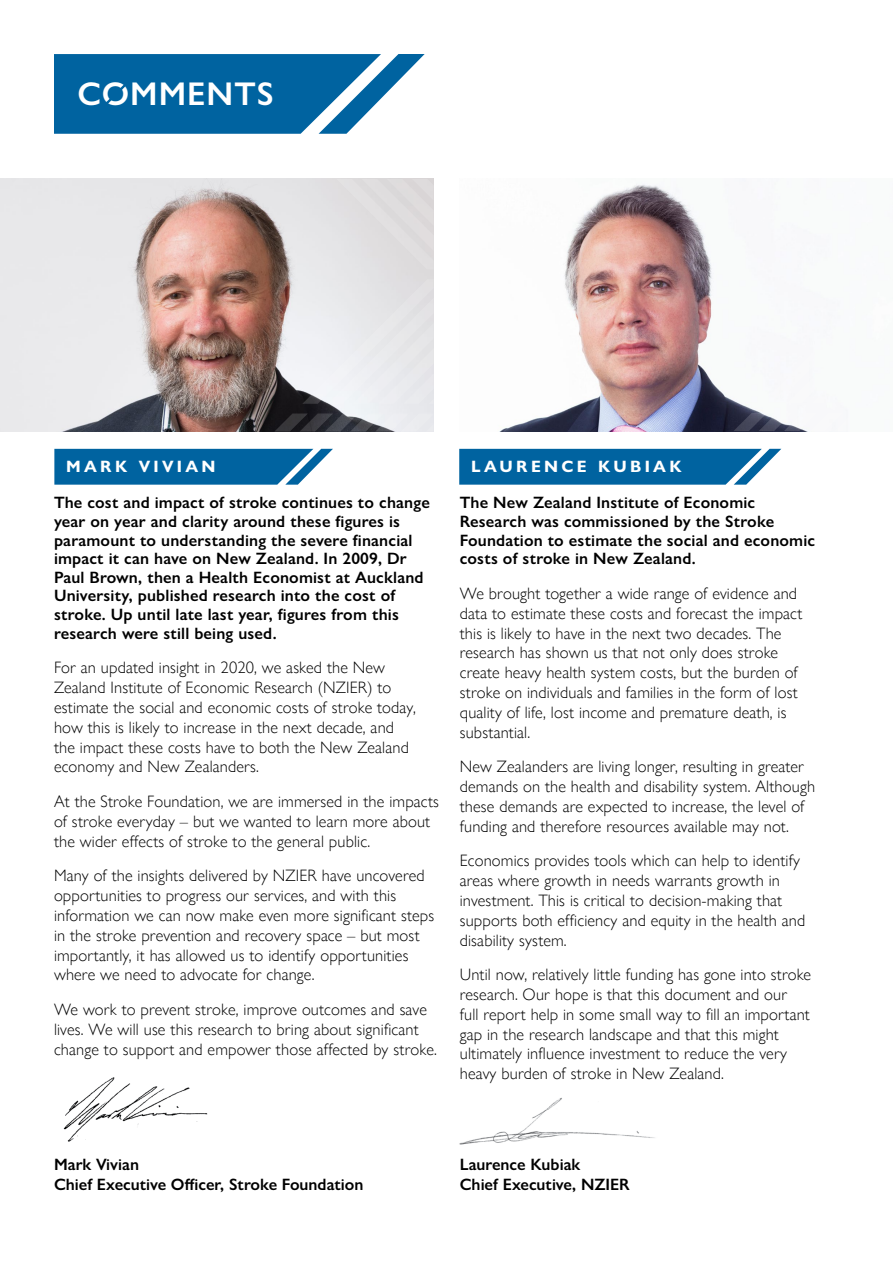
<style>
.page{position:relative;width:893px;height:1263px;background:#fff}
.page>*{position:absolute;margin:0;border:0;box-sizing:border-box;transform-origin:0 0}
.t1{font:600 33px "Gill Sans Nova";letter-spacing:.03em;color:#fff}
.t2{font:300 16.5px/19.8px "Gill Sans Nova";letter-spacing:.01em;color:#000}
.t3{font:600 16.5px/18.6px "Gill Sans Nova";letter-spacing:.01em;color:#000}
.t4{font:700 16.5px "Gill Sans Nova";letter-spacing:.2em;color:#fff}
</style>
<div class="page">
<img style="left:499px;top:184px;width:333px;height:248px">
<img style="left:63px;top:1077px;width:145px;height:65px">
<img style="left:0;top:179px;width:434px;height:253px">
<div style="left:336px;top:179px;width:98px;height:90px;background:#dfddde"></div>
<svg style="left:302px;top:279px;width:132px;height:125px"></svg>
<svg style="left:274px;top:413px;width:160px;height:19px;background:#7d7e83"></svg>
<svg style="left:796px;top:184px;width:36px;height:85px"></svg>
<svg style="left:762px;top:279px;width:70px;height:124px"></svg>
<svg style="left:733px;top:413px;width:99px;height:18px"></svg>
<svg style="left:54px;top:449px;width:279px;height:36px;background:#1972a9"></svg>
<svg style="left:459px;top:449px;width:322px;height:36px;background:#1670a8"></svg>
<svg style="left:54px;top:54px;width:371px;height:80px;background:#267aae"></svg>
<img style="left:459px;top:1097px;width:196px;height:48px">
<h1 class="t1" style="left:78px;top:74px;width:198px">COMMENTS</h1>
<p class="t4" style="left:66px;top:456px;width:151px">MARK VIVIAN</p>
<p class="t4" style="left:471px;top:456px;width:212px">LAURENCE KUBIAK</p>
<p class="t3" style="left:54px;top:493px;width:377px">The cost and impact of stroke continues to change year on year and clarity around these figures is paramount to understanding the severe financial impact it can have on New Zealand. In 2009, Dr Paul Brown, then a Health Economist at Auckland University, published research into the cost of stroke. Up until late last year, figures from this research were still being used.</p>
<p class="t2" style="left:54px;top:658px;width:363px">For an updated insight in 2020, we asked the New Zealand Institute of Economic Research (NZIER) to estimate the social and economic costs of stroke today, how this is likely to increase in the next decade, and the impact these costs have to both the New Zealand economy and New Zealanders.</p>
<p class="t2" style="left:54px;top:792px;width:386px">At the Stroke Foundation, we are immersed in the impacts of stroke everyday – but we wanted to learn more about the wider effects of stroke to the general public.</p>
<p class="t2" style="left:54px;top:866px;width:382px">Many of the insights delivered by NZIER have uncovered opportunities to progress our services, and with this information we can now make even more significant steps in the stroke prevention and recovery space – but most importantly, it has allowed us to identify opportunities where we need to advocate for change.</p>
<p class="t2" style="left:54px;top:1000px;width:384px">We work to prevent stroke, improve outcomes and save lives. We will use this research to bring about significant change to support and empower those affected by stroke.</p>
<p class="t3" style="left:460px;top:493px;width:357px">The New Zealand Institute of Economic Research was commissioned by the Stroke Foundation to estimate the social and economic costs of stroke in New Zealand.</p>
<p class="t2" style="left:460px;top:584px;width:344px">We brought together a wide range of evidence and data to estimate these costs and forecast the impact this is likely to have in the next two decades. The research has shown us that not only does stroke create heavy health system costs, but the burden of stroke on individuals and families in the form of lost quality of life, lost income and premature death, is substantial.</p>
<p class="t2" style="left:460px;top:757px;width:357px">New Zealanders are living longer, resulting in greater demands on the health and disability system. Although these demands are expected to increase, the level of funding and therefore resources available may not.</p>
<p class="t2" style="left:460px;top:851px;width:347px">Economics provides tools which can help to identify areas where growth in needs warrants growth in investment. This is critical to decision-making that supports both efficiency and equity in the health and disability system.</p>
<p class="t2" style="left:460px;top:965px;width:353px">Until now, relatively little funding has gone into stroke research. Our hope is that this document and our<br>full report help in some small way to fill an important gap in the research landscape and that this might ultimately influence investment to reduce the very heavy burden of stroke in New Zealand.</p>
<p class="t3" style="left:54px;top:1154px;width:311px;line-height:19.8px">Mark Vivian<br>Chief Executive Officer, Stroke Foundation</p>
<p class="t3" style="left:460px;top:1154px;width:172px;line-height:19.8px">Laurence Kubiak<br>Chief Executive, NZIER</p>
</div>
